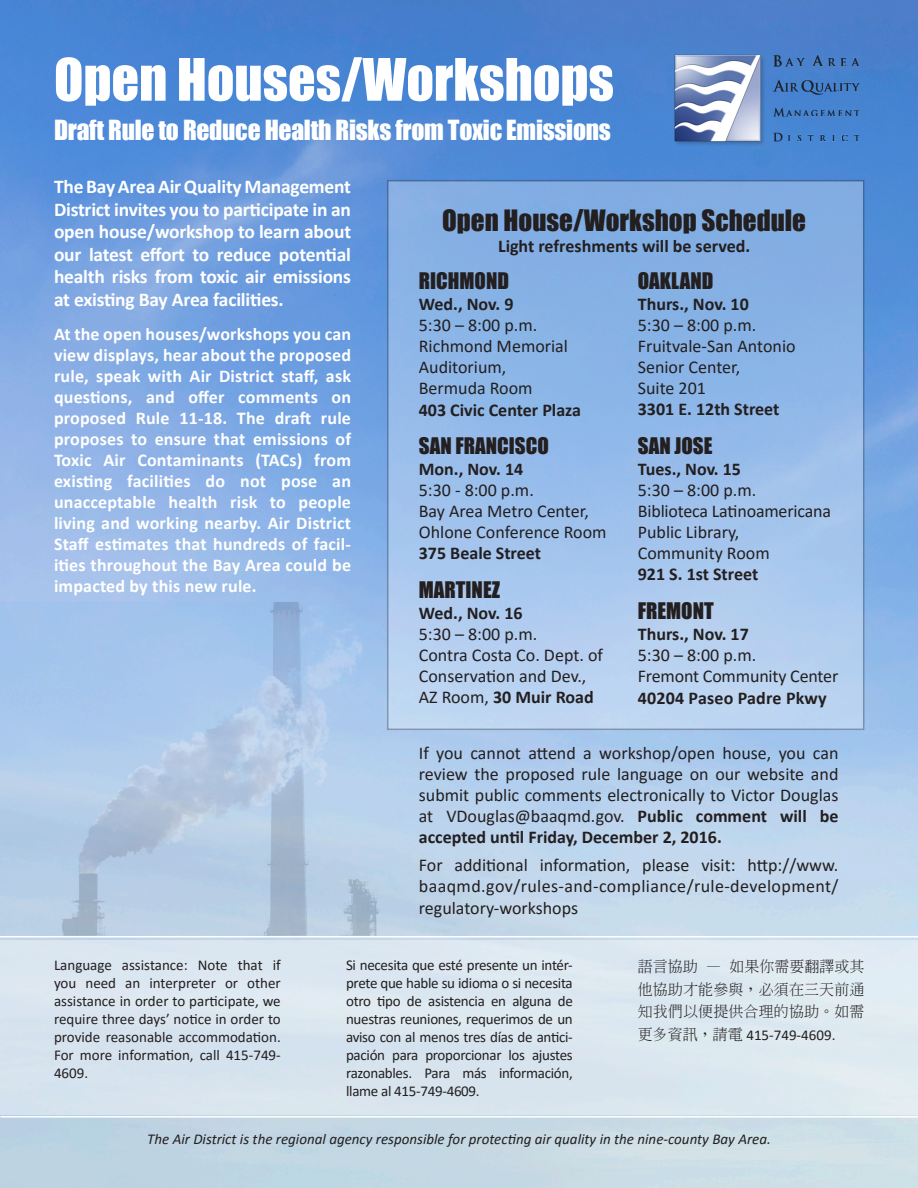
<style>
.page{position:relative;width:918px;height:1188px;background:#fff}
.page>*{position:absolute;margin:0;border:0;box-sizing:border-box;transform-origin:0 0}
.t1{font:54px "Impact";color:#fff}
.t2{font:27px "Impact";color:#231f20}
.t3{font:25.5px "Impact";letter-spacing:-.01em;color:#fff}
.t4{font:21px "Impact";color:#231f20}
.t5{font:700 19.5px/22.5px "Calibri";letter-spacing:-.01em;color:#fff;text-align:justify}
.t6{font:18px/21.1px "Calibri";color:#231f20}
.t7{font:700 18px/21px "Calibri";letter-spacing:.01em;color:#fff;text-align:justify}
.t8{font:700 18px "Calibri";color:#231f20}
.t9{font:15px/18px "Calibri";letter-spacing:-.02em;color:#231f20;text-align:justify}
.t10{font:italic 15px "Calibri";color:#231f20}
.t11{font:300 15px/22.5px "Adobe Ming Std";letter-spacing:.01em;color:#231f20;text-align:justify}
.s1{font-weight:700}
.s2{font-weight:400}
.s3{font-family:"Calibri";font-weight:400}
</style>
<div class="page">
<img style="left:0;top:1px;width:918px;height:1187px">
<img style="left:0;top:602px;width:484px;height:334px">
<img style="left:669px;top:46px;width:194px;height:105px">
<div style="left:388px;top:181px;width:476px;height:548px;background:linear-gradient(to bottom,#78a8e2,#bdd5f3)"></div>
<div style="left:0;top:940px;width:918px;height:175px;background:#dae7f0"></div>
<hr style="left:0;top:936px;width:918px;height:2px;background:#fff">
<hr style="left:0;top:1116px;width:918px;height:2px;background:#fff">
<p class="t1" style="left:54px;top:38px;width:561px">Open Houses/Workshops</p>
<p class="t3" style="left:54px;top:110px;width:558px">Draft Rule to Reduce Health Risks from Toxic Emissions</p>
<p class="t5" style="left:54px;top:175px;width:299px">The Bay Area Air Quality Management District invites you to participate in an open house/workshop to learn about our latest effort to reduce potential health risks from toxic air emissions at existing Bay Area facilities.</p>
<p class="t7" style="left:54px;top:323px;width:299px">At the open houses/workshops you can view displays, hear about the proposed rule, speak with Air District staff, ask questions, and offer comments on proposed Rule 11-18. The draft rule proposes to ensure that emissions of Toxic Air Contaminants (TACs) from existing facilities do not pose an unacceptable health risk to people living and working nearby. Air District Staff estimates that hundreds of facil&shy;ities throughout the Bay Area could be impacted by this new rule.</p>
<p class="t2" style="left:442px;top:199px;width:365px">Open House/Workshop Schedule</p>
<p class="t8" style="left:498px;top:233px;width:254px">Light refreshments will be served.</p>
<p class="t4" style="left:638px;top:264px;width:77px">OAKLAND</p>
<p class="t8" style="left:638px;top:291px;width:112px">Thurs., Nov. 10</p>
<p class="t6" style="left:638px;top:314px;width:120px">5:30 – 8:00 p.m.</p>
<p class="t6" style="left:638px;top:335px;width:159px">Fruitvale-San Antonio<br>Senior Center,<br>Suite 201</p>
<p class="t8" style="left:638px;top:396px;width:143px">3301 E. 12th Street</p>
<p class="t4" style="left:638px;top:429px;width:76px">SAN JOSE</p>
<p class="t6" style="left:638px;top:458px;width:195px"><span class="s1">Tues., Nov. 15<br></span>5:30 – 8:00 p.m.<br>Biblioteca Latinoamericana<br>Public Library,<br>Community Room<br><span class="s1">921 S. 1st Street</span></p>
<p class="t4" style="left:638px;top:594px;width:77px">FREMONT</p>
<p class="t8" style="left:638px;top:621px;width:112px">Thurs., Nov. 17</p>
<p class="t6" style="left:638px;top:644px;width:120px">5:30 – 8:00 p.m.</p>
<p class="t6" style="left:638px;top:665px;width:202px">Fremont Community Center</p>
<p class="t8" style="left:638px;top:685px;width:190px">40204 Paseo Padre Pkwy</p>
<p class="t4" style="left:419px;top:264px;width:92px">RICHMOND</p>
<p class="t6" style="left:419px;top:293px;width:164px"><span class="s1">Wed., Nov. 9<br></span>5:30 – 8:00 p.m.<br>Richmond Memorial<br>Auditorium,<br>Bermuda Room<br><span class="s1">403 Civic Center Plaza</span></p>
<p class="t4" style="left:419px;top:430px;width:131px">SAN FRANCISCO</p>
<p class="t8" style="left:419px;top:457px;width:106px">Mon., Nov. 14</p>
<p class="t6" style="left:419px;top:479px;width:117px">5:30 - 8:00 p.m.</p>
<p class="t6" style="left:419px;top:500px;width:189px">Bay Area Metro Center,<br>Ohlone Conference Room</p>
<p class="t8" style="left:419px;top:541px;width:124px">375 Beale Street</p>
<p class="t4" style="left:419px;top:573px;width:83px">MARTINEZ</p>
<p class="t8" style="left:419px;top:600px;width:105px">Wed., Nov. 16</p>
<p class="t6" style="left:419px;top:623px;width:120px">5:30 – 8:00 p.m.</p>
<p class="t6" style="left:419px;top:644px;width:186px">Contra Costa Co. Dept. of<br>Conservation and Dev.,</p>
<p class="t8" style="left:419px;top:684px;width:176px"><span class="s2">AZ Room,</span> 30 Muir Road</p>
<p class="t6" style="left:419px;top:742px;width:421px;text-align:justify">If you cannot attend a workshop/open house, you can review the proposed rule language on our website and submit public comments electronically to Victor Douglas at VDouglas@baaqmd.gov. <span class="s1">Public comment will be accepted until Friday, December 2, 2016.</span></p>
<p class="t6" style="left:419px;top:854px;width:421px;text-align:justify">For additional information, please visit: http://www. baaqmd.gov/rules-and-compliance/rule-development/ regulatory-workshops</p>
<p class="t9" style="left:346px;top:955px;width:228px">Si necesita que esté presente un intér&shy;prete que hable su idioma o si necesita otro tipo de asistencia en alguna de nuestras reuniones, requerimos de un aviso con al menos tres días de antici&shy;pación para proporcionar los ajustes razonables. Para más información, llame al 415-749-4609.</p>
<p class="t9" style="left:54px;top:955px;width:228px">Language assistance: Note that if you need an interpreter or other assistance in order to participate, we require three days’ notice in order to provide reasonable accommodation.<br>For more information, call 415-749- 4609.</p>
<p class="t11" style="left:638px;top:955px;width:228px">語言協助 – 如果你需要翻譯或其他協助才能參與，必須在三天前通知我們以便提供合理的協助。如需更多資訊，請電 <span class="s3">415-749-4609.</span></p>
<p class="t10" style="left:147px;top:1129px;width:625px">The Air District is the regional agency responsible for protecting air quality in the nine-county Bay Area.</p>
</div>
